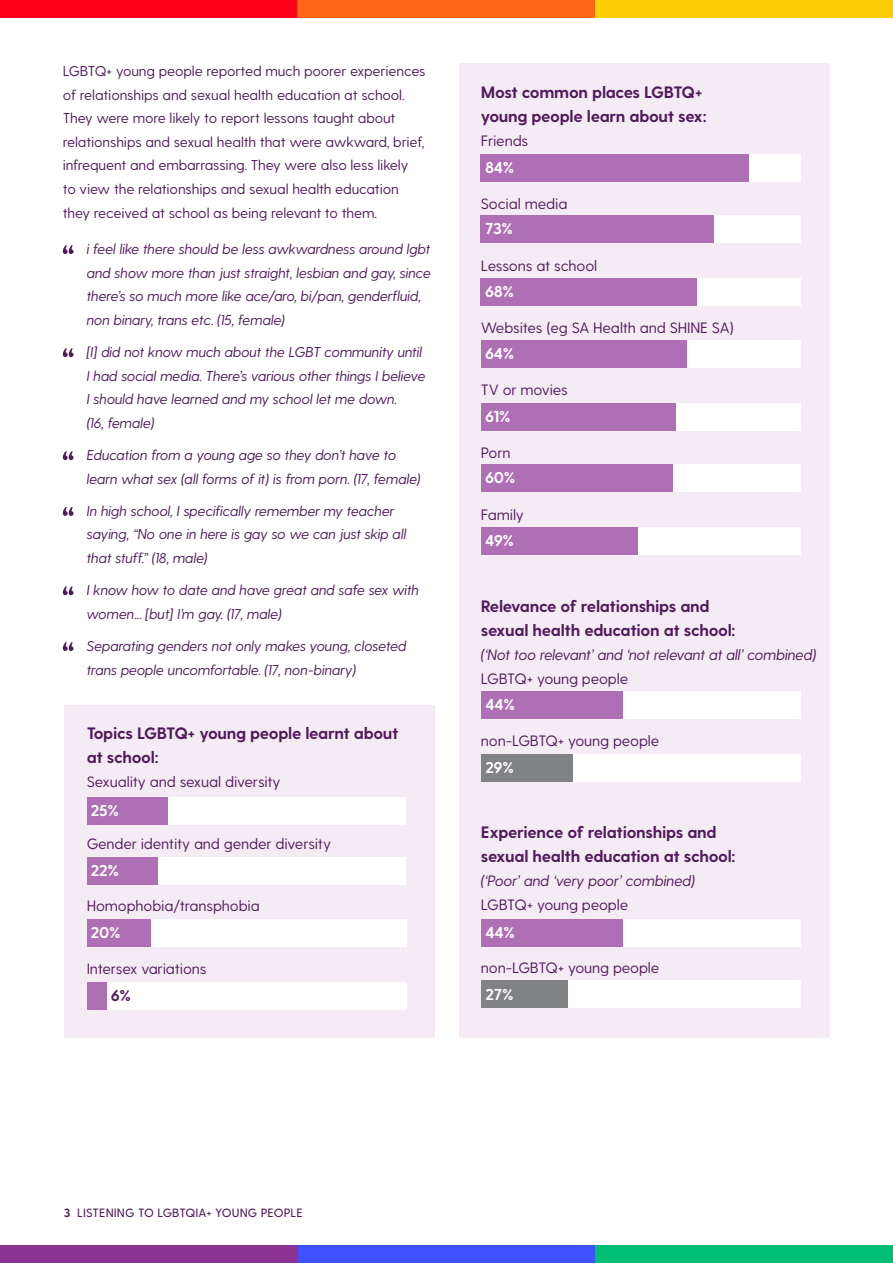
<style>
.page{position:relative;width:893px;height:1263px;background:#fff}
.page>*{position:absolute;margin:0;border:0;box-sizing:border-box;transform-origin:0 0}
.t1{font:700 16.5px/24px "Greycliff CF";letter-spacing:-.02em;color:#511a5d}
.t2{font:700 15.75px "Greycliff CF";letter-spacing:-.02em;color:#fff}
.t3{font:700 15.75px "Greycliff CF";color:#511a5d}
.t4{font:15px "Greycliff CF";letter-spacing:-.01em;color:#511a5d}
.t5{font:italic 15px "Greycliff CF";letter-spacing:-.015em;color:#511a5d}
.t6{font:italic 14.25px/23.7px "Greycliff CF";letter-spacing:-.01em;color:#511a5d}
.t7{font:14.25px/23.7px "Greycliff CF";letter-spacing:-.01em;color:#511a5d}
.t8{font:500 12px "Greycliff CF";letter-spacing:.01em;color:#511a5d}
.s1{font-weight:700}
</style>
<div class="page">
<div style="left:0;top:0;width:298px;height:18px;background:#ff0019"></div>
<div style="left:298px;top:0;width:297px;height:18px;background:#ff6714"></div>
<div style="left:595px;top:0;width:298px;height:18px;background:#ffcd05"></div>
<div style="left:595px;top:1245px;width:298px;height:18px;background:#00bf73"></div>
<div style="left:298px;top:1245px;width:297px;height:18px;background:#4050ff"></div>
<div style="left:0;top:1245px;width:298px;height:18px;background:#8c3293"></div>
<div style="left:459px;top:63px;width:370px;height:974px;background:#f4ebf4"></div>
<svg style="left:63px;top:245px;width:11px;height:9px"></svg>
<svg style="left:63px;top:348px;width:11px;height:9px"></svg>
<svg style="left:63px;top:451px;width:11px;height:9px"></svg>
<svg style="left:63px;top:507px;width:11px;height:9px"></svg>
<svg style="left:63px;top:586px;width:11px;height:9px"></svg>
<svg style="left:63px;top:642px;width:11px;height:9px"></svg>
<div style="left:559px;top:154px;width:242px;height:27px;background:#fff"></div>
<div style="left:481px;top:154px;width:268px;height:27px;background:#ae6fb4"></div>
<div style="left:542px;top:215px;width:259px;height:28px;background:#fff"></div>
<div style="left:481px;top:215px;width:233px;height:28px;background:#ae6fb4"></div>
<div style="left:540px;top:278px;width:261px;height:28px;background:#fff"></div>
<div style="left:481px;top:278px;width:216px;height:28px;background:#ae6fb4"></div>
<div style="left:499px;top:340px;width:302px;height:27px;background:#fff"></div>
<div style="left:481px;top:340px;width:205px;height:27px;background:#ae6fb4"></div>
<div style="left:542px;top:403px;width:259px;height:27px;background:#fff"></div>
<div style="left:481px;top:403px;width:195px;height:27px;background:#ae6fb4"></div>
<div style="left:540px;top:464px;width:261px;height:28px;background:#fff"></div>
<div style="left:481px;top:464px;width:191px;height:28px;background:#ae6fb4"></div>
<div style="left:499px;top:527px;width:302px;height:28px;background:#fff"></div>
<div style="left:481px;top:527px;width:156px;height:28px;background:#ae6fb4"></div>
<div style="left:541px;top:691px;width:260px;height:27px;background:#fff"></div>
<div style="left:481px;top:691px;width:142px;height:27px;background:#ae6fb4"></div>
<div style="left:500px;top:754px;width:301px;height:27px;background:#fff"></div>
<div style="left:481px;top:754px;width:92px;height:28px;background:#808285"></div>
<div style="left:541px;top:919px;width:260px;height:27px;background:#fff"></div>
<div style="left:481px;top:919px;width:142px;height:28px;background:#ae6fb4"></div>
<div style="left:500px;top:980px;width:301px;height:28px;background:#fff"></div>
<div style="left:481px;top:980px;width:87px;height:28px;background:#808285"></div>
<div style="left:65px;top:705px;width:370px;height:332px;background:#f4ebf4"></div>
<div style="left:165px;top:797px;width:241px;height:28px;background:#fff"></div>
<div style="left:87px;top:797px;width:80px;height:28px;background:#ae6fb4"></div>
<div style="left:148px;top:857px;width:258px;height:28px;background:#fff"></div>
<div style="left:87px;top:857px;width:70px;height:28px;background:#ae6fb4"></div>
<div style="left:146px;top:919px;width:260px;height:27px;background:#fff"></div>
<div style="left:87px;top:919px;width:63px;height:27px;background:#ae6fb4"></div>
<div style="left:105px;top:982px;width:301px;height:27px;background:#fff"></div>
<div style="left:87px;top:982px;width:19px;height:27px;background:#ae6fb4"></div>
<p class="t7" style="left:63px;top:59px;width:364px">LGBTQ+ young people reported much poorer experiences of relationships and sexual health education at school.<br>They were more likely to report lessons taught about relationships and sexual health that were awkward, brief, infrequent and embarrassing. They were also less likely<br>to view the relationships and sexual health education they received at school as being relevant to them.</p>
<p class="t6" style="left:87px;top:237px;width:346px">i feel like there should be less awkwardness around lgbt and show more than just straight, lesbian and gay, since there’s so much more like ace/aro, bi/pan, genderfluid, non binary, trans etc. (15, female)</p>
<p class="t6" style="left:87px;top:340px;width:340px">[I] did not know much about the LGBT community until I had social media. There’s various other things I believe I should have learned and my school let me down.<br>(16, female)</p>
<p class="t6" style="left:87px;top:443px;width:336px">Education from a young age so they don’t have to learn what sex (all forms of it) is from porn. (17, female)</p>
<p class="t6" style="left:87px;top:499px;width:321px">In high school, I specifically remember my teacher saying, “No one in here is gay so we can just skip all that stuff.” (18, male)</p>
<p class="t6" style="left:87px;top:578px;width:334px">I know how to date and have great and safe sex with women... [but] I’m gay. (17, male)</p>
<p class="t6" style="left:87px;top:634px;width:321px">Separating genders not only makes young, closeted trans people uncomfortable. (17, non-binary)</p>
<p class="t1" style="left:87px;top:722px;width:313px">Topics LGBTQ+ young people learnt about at school:</p>
<p class="t4" style="left:87px;top:773px;width:195px">Sexuality and sexual diversity</p>
<p class="t2" style="left:91px;top:801px;width:30px">25%</p>
<p class="t4" style="left:87px;top:835px;width:246px">Gender identity and gender diversity</p>
<p class="t2" style="left:91px;top:861px;width:30px">22%</p>
<p class="t4" style="left:87px;top:897px;width:175px">Homophobia/transphobia</p>
<p class="t2" style="left:91px;top:923px;width:31px">20%</p>
<p class="t4" style="left:87px;top:960px;width:121px">Intersex variations</p>
<p class="t3" style="left:111px;top:986px;width:22px">6%</p>
<p class="t1" style="left:481px;top:81px;width:227px">Most common places LGBTQ+ young people learn about sex:</p>
<p class="t4" style="left:481px;top:132px;width:49px">Friends</p>
<p class="t2" style="left:485px;top:158px;width:31px">84%</p>
<p class="t4" style="left:481px;top:195px;width:88px">Social media</p>
<p class="t2" style="left:485px;top:219px;width:29px">73%</p>
<p class="t4" style="left:481px;top:257px;width:118px">Lessons at school</p>
<p class="t2" style="left:485px;top:282px;width:30px">68%</p>
<p class="t4" style="left:481px;top:319px;width:254px">Websites (eg SA Health and SHINE SA)</p>
<p class="t2" style="left:485px;top:344px;width:31px">64%</p>
<p class="t4" style="left:481px;top:381px;width:88px">TV or movies</p>
<p class="t2" style="left:485px;top:407px;width:27px">61%</p>
<p class="t4" style="left:481px;top:444px;width:31px">Porn</p>
<p class="t2" style="left:485px;top:468px;width:32px">60%</p>
<p class="t4" style="left:481px;top:506px;width:45px">Family</p>
<p class="t2" style="left:485px;top:531px;width:30px">49%</p>
<p class="t1" style="left:481px;top:595px;width:256px">Relevance of relationships and sexual health education at school:</p>
<p class="t5" style="left:481px;top:646px;width:337px">(‘Not too relevant’ and ‘not relevant at all’ combined)</p>
<p class="t4" style="left:481px;top:670px;width:149px">LGBTQ+ young people</p>
<p class="t2" style="left:486px;top:695px;width:31px">44%</p>
<p class="t4" style="left:481px;top:732px;width:180px">non-LGBTQ+ young people</p>
<p class="t2" style="left:486px;top:758px;width:30px">29%</p>
<p class="t1" style="left:481px;top:821px;width:256px">Experience of relationships and sexual health education at school:</p>
<p class="t5" style="left:481px;top:872px;width:216px">(‘Poor’ and ‘very poor’ combined)</p>
<p class="t4" style="left:481px;top:896px;width:149px">LGBTQ+ young people</p>
<p class="t2" style="left:486px;top:923px;width:31px">44%</p>
<p class="t4" style="left:481px;top:958px;width:180px">non-LGBTQ+ young people</p>
<p class="t2" style="left:486px;top:984px;width:29px">27%</p>
<p class="t8" style="left:64px;top:1205px;width:241px"><span class="s1">3</span> LISTENING TO LGBTQIA+ YOUNG PEOPLE</p>
</div>
